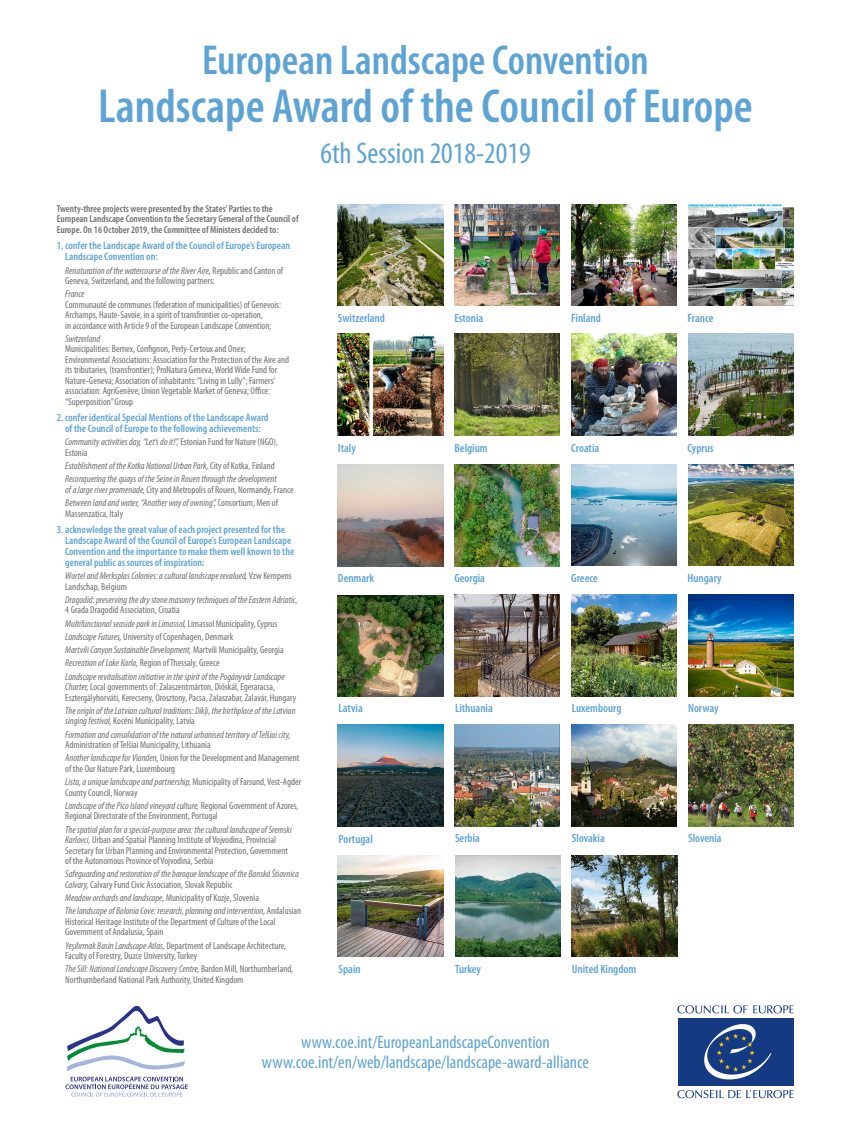
<style>
.page{position:relative;width:851px;height:1134px;background:#fff}
.page>*{position:absolute;margin:0;border:0;box-sizing:border-box;transform-origin:0 0}
.t1{font:600 condensed 48px "Myriad Pro";color:#5da3d4}
.t2{font:600 condensed 42px "Myriad Pro";color:#5da3d4}
.t3{font:condensed 30px "Myriad Pro";color:#5da3d4}
.t4{font:condensed 18px/20px "Myriad Pro";color:#5da3d4;text-align:center}
.t5{font:600 condensed 12px "Myriad Pro";color:#5da3d4}
.t6{font:600 condensed 10.8px/10.9px "Myriad Pro";color:#5da3d4}
.t7{font:condensed 10px/10.5px "Myriad Pro";color:#706f6f}
.t8{font:italic condensed 10px/13.3px "Myriad Pro";color:#706f6f}
.t9{font:600 condensed 10px/10.5px "Myriad Pro";color:#706f6f}
.s1{font-style:italic}
.s2{font-style:normal}
</style>
<div class="page">
<svg style="left:753px;top:1005px;width:40px;height:8px"></svg>
<svg style="left:677px;top:1005px;width:70px;height:8px"></svg>
<svg style="left:746px;top:1090px;width:47px;height:8px"></svg>
<svg style="left:677px;top:1090px;width:63px;height:8px"></svg>
<div style="left:677px;top:1018px;width:116px;height:67px;background:#143a84"></div>
<svg style="left:704px;top:1024px;width:67px;height:56px"></svg>
<svg style="left:65px;top:1006px;width:123px;height:91px"></svg>
<img style="left:454px;top:334px;width:106px;height:101px">
<img style="left:337px;top:465px;width:106px;height:101px">
<img style="left:454px;top:204px;width:106px;height:102px">
<img style="left:688px;top:334px;width:105px;height:101px">
<img style="left:571px;top:334px;width:105px;height:101px">
<img style="left:571px;top:204px;width:105px;height:102px">
<img style="left:688px;top:204px;width:105px;height:102px">
<img style="left:454px;top:465px;width:106px;height:101px">
<img style="left:571px;top:464px;width:105px;height:102px">
<img style="left:688px;top:464px;width:105px;height:102px">
<img style="left:337px;top:334px;width:106px;height:101px">
<img style="left:337px;top:595px;width:106px;height:102px">
<img style="left:454px;top:595px;width:106px;height:101px">
<img style="left:571px;top:595px;width:105px;height:101px">
<img style="left:688px;top:595px;width:105px;height:101px">
<img style="left:337px;top:725px;width:106px;height:101px">
<img style="left:454px;top:725px;width:106px;height:101px">
<img style="left:571px;top:725px;width:105px;height:101px">
<img style="left:337px;top:855px;width:106px;height:101px">
<img style="left:455px;top:855px;width:105px;height:101px">
<img style="left:571px;top:855px;width:106px;height:101px">
<img style="left:337px;top:204px;width:106px;height:102px">
<img style="left:688px;top:725px;width:105px;height:101px">
<h2 class="t2" style="left:202px;top:34px;width:448px">European Landscape Convention</h2>
<h1 class="t1" style="left:98px;top:77px;width:656px">Landscape Award of the Council of Europe</h1>
<h3 class="t3" style="left:320px;top:135px;width:211px">6th Session 2018-2019</h3>
<p class="t9" style="left:57px;top:203px;width:243px">Twenty-three projects were presented by the States’ Parties to the<br>European Landscape Convention to the Secretary General of the Council of<br>Europe. On 16 October 2019, the Committee of Ministers decided to:</p>
<p class="t6" style="left:65px;top:240px;width:226px;text-indent:-8px">1. confer the Landscape Award of the Council of Europe’s European<br>Landscape Convention on:</p>
<p class="t7" style="left:65px;top:265px;width:219px"><span class="s1">Renaturation of the watercourse of the River Aire,</span> Republic and Canton of<br>Geneva, Switzerland, and the following partners:</p>
<p class="t8" style="left:65px;top:287px;width:21px">France</p>
<p class="t7" style="left:65px;top:299px;width:217px">Communauté de communes (federation of municipalities) of Genevois:<br>Archamps, Haute-Savoie, in a spirit of transfrontier co-operation,<br>in accordance with Article 9 of the European Landscape Convention;</p>
<p class="t8" style="left:65px;top:332px;width:37px">Switzerland</p>
<p class="t7" style="left:65px;top:344px;width:225px">Municipalities: Bernex, Confignon, Perly-Certoux and Onex; Environmental Associations: Association for the Protection of the Aire and its tributaries, (transfrontier); ProNatura Geneva, World Wide Fund for Nature-Geneva; Association of inhabitants: “Living in Lully”; Farmers’ association: AgriGenève; Union Vegetable Market of Geneva; Office: “Superposition” Group</p>
<p class="t6" style="left:57px;top:412px;width:213px;text-align:center">2. confer identical Special Mentions of the Landscape Award of the Council of Europe to the following achievements:</p>
<p class="t8" style="left:65px;top:437px;width:214px;line-height:10.5px">Community activities day, “Let’s do it!”, <span class="s2">Estonian Fund for Nature (NGO),<br>Estonia</span></p>
<p class="t8" style="left:65px;top:459px;width:213px">Establishment of the Kotka National Urban Park, <span class="s2">City of Kotka, Finland<br></span>Reconquering the quays of the Seine in Rouen through the development</p>
<p class="t8" style="left:65px;top:483px;width:230px">of a large river promenade, <span class="s2">City and Metropolis of Rouen, Normandy, France<br></span>Between land and water, “Another way of owning”, <span class="s2">Consortium, Men of</span></p>
<p class="t7" style="left:65px;top:508px;width:59px">Massenzatica, Italy</p>
<p class="t6" style="left:65px;top:524px;width:230px;text-indent:-8px">3. acknowledge the great value of each project presented for the Landscape Award of the Council of Europe’s European Landscape Convention and the importance to make them well known to the general public as sources of inspiration:</p>
<p class="t8" style="left:65px;top:570px;width:228px;line-height:10.5px">Wortel and Merksplas Colonies: a cultural landscape revalued, <span class="s2">Vzw Kempens<br>Landschap, Belgium</span></p>
<p class="t8" style="left:65px;top:593px;width:234px">Dragodid: preserving the dry stone masonry techniques of the Eastern Adriatic,</p>
<p class="t8" style="left:65px;top:603px;width:221px"><span class="s2">4 Grada Dragodid Association, Croatia<br></span>Multifunctional seaside park in Limassol, <span class="s2">Limassol Municipality, Cyprus </span>Landscape Futures, <span class="s2">University of Copenhagen, Denmark<br></span>Martvili Canyon Sustainable Development, <span class="s2">Martvili Municipality, Georgia </span>Recreation of Lake Karla, <span class="s2">Region of Thessaly, Greece<br></span>Landscape revitalisation initiative in the spirit of the Pogányvár Landscape</p>
<p class="t7" style="left:65px;top:681px;width:232px"><span class="s1">Charter,</span> Local governments of: Zalaszentmárton, Dióskál, Egeraracsa,<br>Esztergályhorváti, Kerecseny, Orosztony, Pacsa, Zalaszabar, Zalavár, Hungary</p>
<p class="t8" style="left:65px;top:705px;width:232px;line-height:10.5px">The origin of the Latvian cultural traditions: Dikļi, the birthplace of the Latvian singing festival, <span class="s2">Kocēni Municipality, Latvia</span></p>
<p class="t8" style="left:65px;top:728px;width:227px">Formation and consolidation of the natural urbanised territory of Telšiai city,</p>
<p class="t7" style="left:65px;top:738px;width:236px;line-height:13.3px">Administration of Telšiai Municipality, Lithuania<br><span class="s1">Another landscape for Vianden,</span> Union for the Development and Management</p>
<p class="t7" style="left:65px;top:762px;width:237px;line-height:13.3px">of the Our Nature Park, Luxembourg<br><span class="s1">Lista, a unique landscape and partnership,</span> Municipality of Farsund, Vest-Agder</p>
<p class="t7" style="left:65px;top:785px;width:235px;line-height:13.3px">County Council, Norway<br><span class="s1">Landscape of the Pico Island vineyard culture,</span> Regional Government of Azores,</p>
<p class="t7" style="left:65px;top:811px;width:154px">Regional Directorate of the Environment, Portugal</p>
<p class="t7" style="left:65px;top:824px;width:228px"><span class="s1">The spatial plan for a special-purpose area: the cultural landscape of Sremski Karlovci,</span> Urban and Spatial Planning Institute of Vojvodina, Provincial Secretary for Urban Planning and Environmental Protection, Government of the Autonomous Province of Vojvodina, Serbia</p>
<p class="t8" style="left:65px;top:869px;width:235px;line-height:10.5px">Safeguarding and restoration of the baroque landscape of the Banská Štiavnica<br>Calvary, <span class="s2">Calvary Fund Civic Association, Slovak Republic</span></p>
<p class="t8" style="left:65px;top:891px;width:237px">Meadow orchards and landscape, <span class="s2">Municipality of Kozje, Slovenia<br></span>The landscape of Bolonia Cove: research, planning and intervention, <span class="s2">Andalusian</span></p>
<p class="t7" style="left:65px;top:916px;width:212px">Historical Heritage Institute of the Department of Culture of the Local<br>Government of Andalusia, Spain</p>
<p class="t7" style="left:65px;top:940px;width:222px"><span class="s1">Yeşilırmak Basin Landscape Atlas,</span> Department of Landscape Architecture,<br>Faculty of Forestry, Duzce University, Turkey</p>
<p class="t7" style="left:65px;top:964px;width:229px"><span class="s1">The Sill: National Landscape Discovery Centre,</span> Bardon Mill, Northumberland,<br>Northumberland National Park Authority, United Kingdom</p>
<p class="t5" style="left:338px;top:310px;width:48px">Switzerland</p>
<p class="t5" style="left:454px;top:310px;width:30px">Estonia</p>
<p class="t5" style="left:571px;top:310px;width:31px">Finland</p>
<p class="t5" style="left:687px;top:310px;width:27px">France</p>
<p class="t5" style="left:338px;top:441px;width:19px">Italy</p>
<p class="t5" style="left:454px;top:440px;width:35px">Belgium</p>
<p class="t5" style="left:571px;top:440px;width:29px">Croatia</p>
<p class="t5" style="left:687px;top:440px;width:27px">Cyprus</p>
<p class="t5" style="left:338px;top:571px;width:38px">Denmark</p>
<p class="t5" style="left:454px;top:571px;width:32px">Georgia</p>
<p class="t5" style="left:571px;top:571px;width:28px">Greece</p>
<p class="t5" style="left:687px;top:571px;width:36px">Hungary</p>
<p class="t5" style="left:338px;top:701px;width:26px">Latvia</p>
<p class="t5" style="left:455px;top:701px;width:39px">Lithuania</p>
<p class="t5" style="left:571px;top:701px;width:51px">Luxembourg</p>
<p class="t5" style="left:688px;top:701px;width:32px">Norway</p>
<p class="t5" style="left:338px;top:831px;width:36px">Portugal</p>
<p class="t5" style="left:455px;top:831px;width:26px">Serbia</p>
<p class="t5" style="left:571px;top:831px;width:34px">Slovakia</p>
<p class="t5" style="left:688px;top:831px;width:35px">Slovenia</p>
<p class="t5" style="left:338px;top:961px;width:24px">Spain</p>
<p class="t5" style="left:455px;top:961px;width:28px">Turkey</p>
<p class="t5" style="left:571px;top:961px;width:66px">United Kingdom</p>
<h3 class="t4" style="left:262px;top:1031px;width:328px">www.coe.int/EuropeanLandscapeConvention www.coe.int/en/web/landscape/landscape-award-alliance</h3>
</div>
